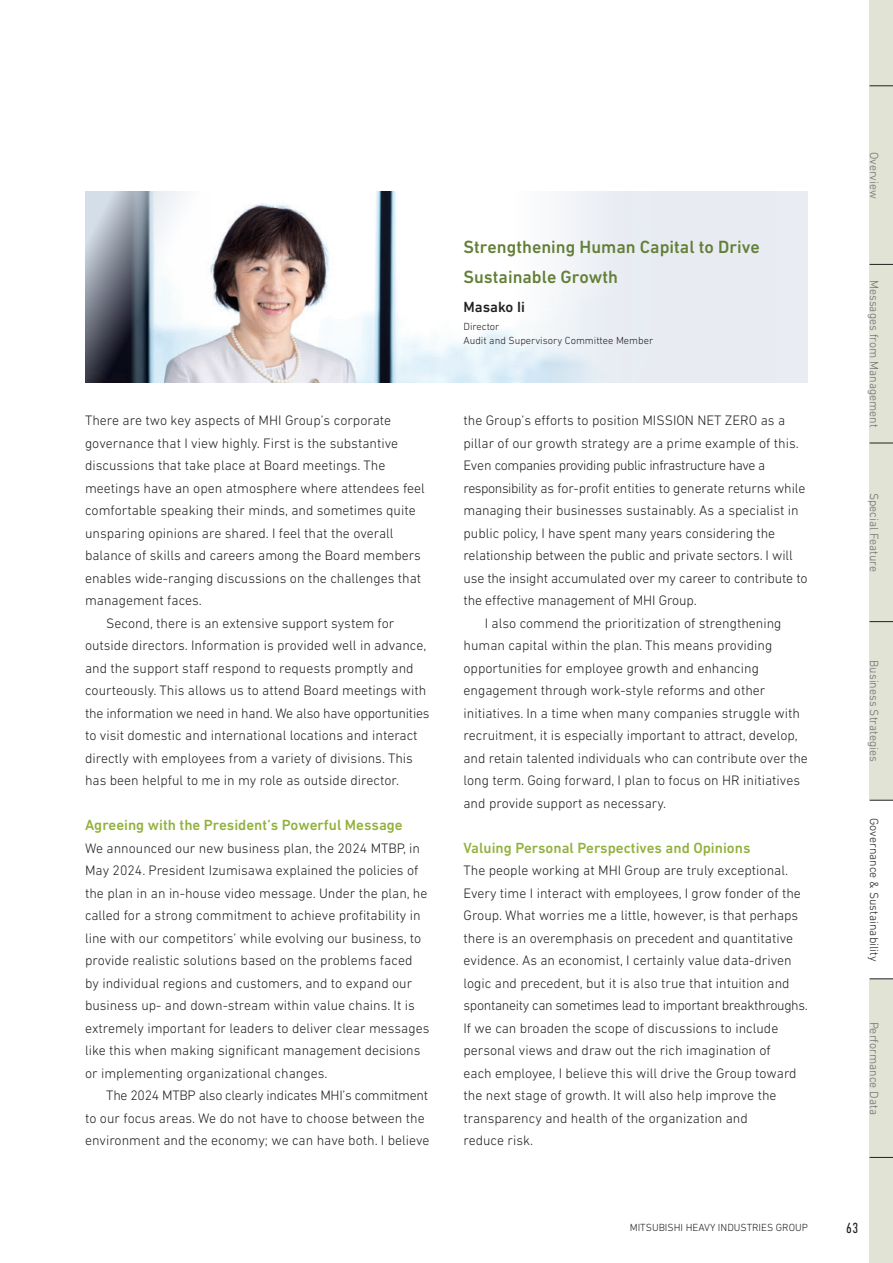
<style>
.page{position:relative;width:893px;height:1263px;background:#fff}
.page>*{position:absolute;margin:0;border:0;box-sizing:border-box;transform-origin:0 0}
.t1{font:500 18px/30px "DIN Next LT Pro";color:#647f37}
.t2{font:500 15px "DIN Next LT Pro";color:#92b13d}
.t3{font:500 15px "DIN Next LT Pro";color:#231f20}
.t4{font:condensed 15px "DIN Next LT Pro";color:#231f20}
.t5{font:300 13.95px/22.5px "DIN Next LT Pro";color:#231f20}
.t6{font:300 13.95px "DIN Next LT Pro";letter-spacing:-.03em;color:#231f20}
.t7{font:300 12px "DIN Next LT Pro";color:#6c6d70}
.t8{font:300 12px "DIN Next LT Pro";color:#231f20}
.t9{font:300 10.5px/13.5px "DIN Next LT Pro";color:#231f20}
</style>
<div class="page">
<div style="left:85px;top:191px;width:723px;height:192px;background:#e9edf3"></div>
<img style="left:212px;top:191px;width:373px;height:192px">
<svg style="left:85px;top:191px;width:127px;height:192px"></svg>
<div style="left:870px;top:0;width:23px;height:1263px;background:#e1e3d4"></div>
<div style="left:870px;top:800px;width:23px;height:178px;background:#fff"></div>
<svg style="left:870px;top:86px;width:23px;height:1px"></svg>
<svg style="left:870px;top:1157px;width:23px;height:1px"></svg>
<svg style="left:870px;top:800px;width:23px;height:1px"></svg>
<svg style="left:870px;top:621px;width:23px;height:1px"></svg>
<svg style="left:870px;top:978px;width:23px;height:1px"></svg>
<svg style="left:870px;top:443px;width:23px;height:1px"></svg>
<svg style="left:870px;top:264px;width:23px;height:1px"></svg>
<p class="t5" style="left:85px;top:409px;width:308px">There are two key aspects of MHI Group’s corporate</p>
<p class="t5" style="left:85px;top:432px;width:315px">governance that I view highly. First is the substantive</p>
<p class="t5" style="left:85px;top:454px;width:302px">discussions that take place at Board meetings. The</p>
<p class="t5" style="left:85px;top:477px;width:341px">meetings have an open atmosphere where attendees feel</p>
<p class="t5" style="left:85px;top:499px;width:332px">comfortable speaking their minds, and sometimes quite</p>
<p class="t5" style="left:85px;top:522px;width:310px">unsparing opinions are shared. I feel that the overall</p>
<p class="t5" style="left:85px;top:544px;width:337px">balance of skills and careers among the Board members</p>
<p class="t5" style="left:85px;top:567px;width:338px">enables wide-ranging discussions on the challenges that</p>
<p class="t5" style="left:85px;top:589px;width:118px">management faces.</p>
<p class="t5" style="left:106px;top:612px;width:290px">Second, there is an extensive support system for</p>
<p class="t5" style="left:85px;top:634px;width:343px">outside directors. Information is provided well in advance,</p>
<p class="t5" style="left:85px;top:657px;width:330px">and the support staff respond to requests promptly and</p>
<p class="t5" style="left:85px;top:679px;width:343px">courteously. This allows us to attend Board meetings with</p>
<p class="t5" style="left:85px;top:702px;width:346px">the information we need in hand. We also have opportunities</p>
<p class="t5" style="left:85px;top:724px;width:334px">to visit domestic and international locations and interact</p>
<p class="t5" style="left:85px;top:747px;width:329px">directly with employees from a variety of divisions. This</p>
<p class="t5" style="left:85px;top:769px;width:316px">has been helpful to me in my role as outside director.</p>
<p class="t2" style="left:85px;top:816px;width:319px">Agreeing with the President’s Powerful Message</p>
<p class="t5" style="left:85px;top:837px;width:346px">We announced our new business plan, the 2024 MTBP, in May 2024. President Izumisawa explained the policies of the plan in an in-house video message. Under the plan, he called for a strong commitment to achieve profitability in line with our competitors’ while evolving our business, to provide realistic solutions based on the problems faced by individual regions and customers, and to expand our business up- and down-stream within value chains. It is extremely important for leaders to deliver clear messages like this when making significant management decisions or implementing organizational changes.</p>
<p class="t5" style="left:85px;top:1084px;width:346px;text-indent:21px">The 2024 MTBP also clearly indicates MHI’s commitment to our focus areas. We do not have to choose between the environment and the economy; we can have both. I believe</p>
<p class="t1" style="left:463px;top:231px;width:298px">Strengthening Human Capital to Drive<br>Sustainable Growth</p>
<p class="t3" style="left:463px;top:299px;width:63px">Masako Ii</p>
<p class="t9" style="left:463px;top:320px;width:191px">Director<br>Audit and Supervisory Committee Member</p>
<p class="t5" style="left:463px;top:409px;width:323px">the Group’s efforts to position MISSION NET ZERO as a</p>
<p class="t5" style="left:463px;top:432px;width:337px">pillar of our growth strategy are a prime example of this.</p>
<p class="t6" style="left:463px;top:458px;width:303px">Even companies providing public infrastructure have a</p>
<p class="t5" style="left:463px;top:477px;width:343px">responsibility as for-profit entities to generate returns while</p>
<p class="t5" style="left:463px;top:499px;width:337px">managing their businesses sustainably. As a specialist in</p>
<p class="t5" style="left:463px;top:522px;width:313px">public policy, I have spent many years considering the</p>
<p class="t5" style="left:463px;top:544px;width:331px">relationship between the public and private sectors. I will</p>
<p class="t5" style="left:463px;top:567px;width:346px">use the insight accumulated over my career to contribute to</p>
<p class="t5" style="left:463px;top:589px;width:235px">the effective management of MHI Group.</p>
<p class="t5" style="left:485px;top:612px;width:298px">I also commend the prioritization of strengthening</p>
<p class="t5" style="left:463px;top:634px;width:310px">human capital within the plan. This means providing</p>
<p class="t5" style="left:463px;top:657px;width:297px">opportunities for employee growth and enhancing</p>
<p class="t5" style="left:463px;top:679px;width:303px">engagement through work-style reforms and other</p>
<p class="t5" style="left:463px;top:702px;width:338px">initiatives. In a time when many companies struggle with</p>
<p class="t5" style="left:463px;top:724px;width:336px">recruitment, it is especially important to attract, develop,</p>
<p class="t5" style="left:463px;top:747px;width:346px">and retain talented individuals who can contribute over the</p>
<p class="t5" style="left:463px;top:769px;width:338px">long term. Going forward, I plan to focus on HR initiatives</p>
<p class="t5" style="left:463px;top:792px;width:204px">and provide support as necessary.</p>
<p class="t2" style="left:463px;top:839px;width:288px">Valuing Personal Perspectives and Opinions</p>
<p class="t5" style="left:463px;top:859px;width:346px">The people working at MHI Group are truly exceptional.<br>Every time I interact with employees, I grow fonder of the Group. What worries me a little, however, is that perhaps there is an overemphasis on precedent and quantitative evidence. As an economist, I certainly value data-driven logic and precedent, but it is also true that intuition and spontaneity can sometimes lead to important breakthroughs.<br>If we can broaden the scope of discussions to include personal views and draw out the rich imagination of<br>each employee, I believe this will drive the Group toward the next stage of growth. It will also help improve the transparency and health of the organization and<br>reduce risk.</p>
<p class="t7" style="left:881px;top:152px;width:49px;rotate:90deg">Overview</p>
<p class="t7" style="left:881px;top:280px;width:149px;rotate:90deg">Messages from Management</p>
<p class="t7" style="left:881px;top:493px;width:81px;rotate:90deg">Special Feature</p>
<p class="t7" style="left:881px;top:660px;width:103px;rotate:90deg">Business Strategies</p>
<p class="t8" style="left:881px;top:818px;width:145px;rotate:90deg">Governance &amp; Sustainability</p>
<p class="t7" style="left:881px;top:1021px;width:95px;rotate:90deg">Performance Data</p>
<p class="t9" style="left:630px;top:1221px;width:180px">MITSUBISHI HEAVY INDUSTRIES GROUP</p>
<p class="t4" style="left:846px;top:1219px;width:14px">63</p>
</div>
